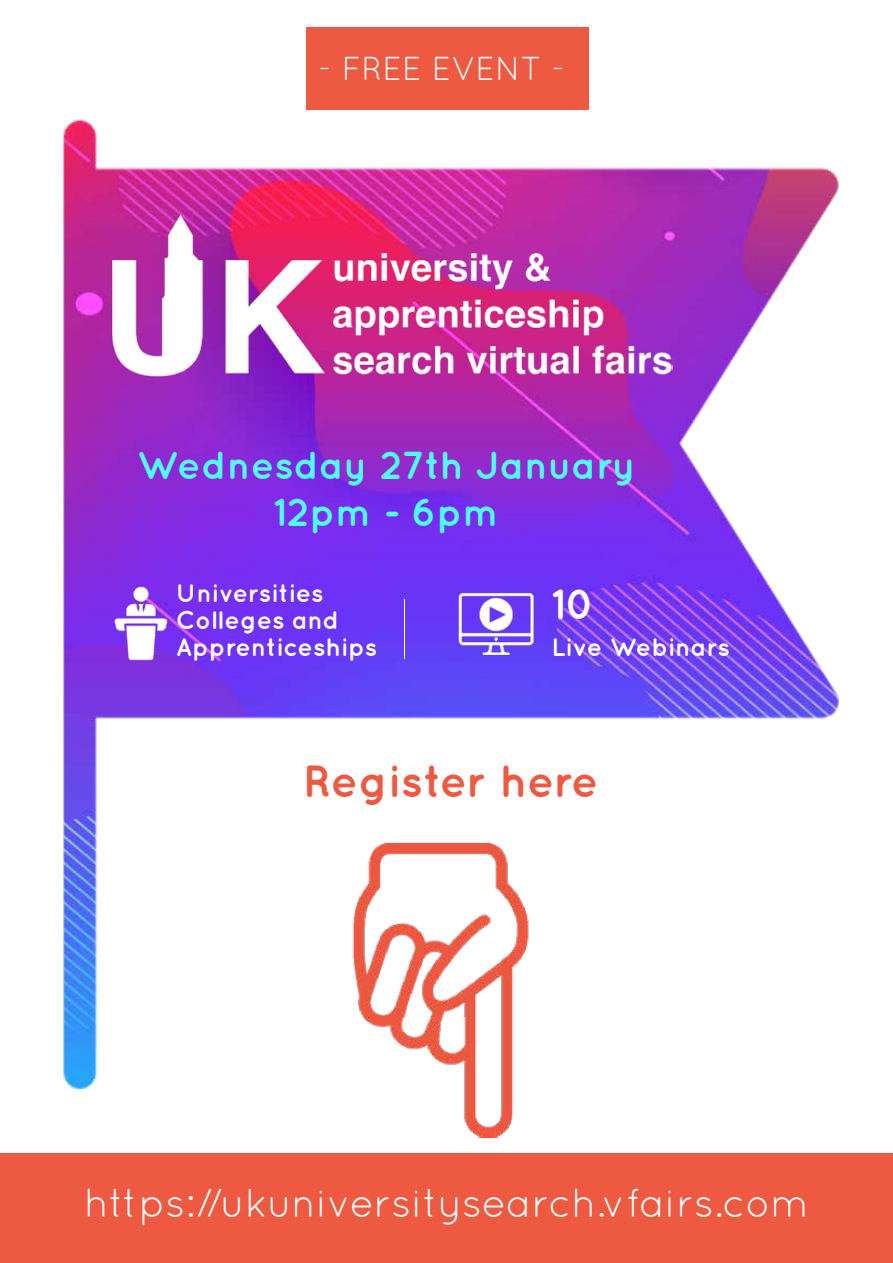
<style>
.page{position:relative;width:893px;height:1263px;background:#fff}
.page>*{position:absolute;margin:0;border:0;box-sizing:border-box;transform-origin:0 0}
.t1{font:700 45px "Quicksand";letter-spacing:-.005em;color:#ed5941}
.t2{font:700 42.15px "Quicksand";color:#fff}
.t3{font:40.5px "Quicksand";color:#fff}
.t4{font:700 39px/46.8px "Quicksand";color:#4effff;text-align:center}
.t5{font:33.15px "Quicksand";color:#fff}
.t6{font:700 25.35px/27px "Quicksand";color:#fff}
</style>
<div class="page">
<img style="left:63px;top:119px;width:776px;height:971px">
<div style="left:0;top:1154px;width:893px;height:109px;background:#ed5941"></div>
<img style="left:100px;top:215px;width:573px;height:184px">
<div style="left:306px;top:28px;width:282px;height:82px;background:#ed5941"></div>
<img style="left:306px;top:843px;width:282px;height:295px">
<img style="left:100px;top:583px;width:84px;height:78px">
<img style="left:446px;top:588px;width:97px;height:67px">
<hr style="left:404px;top:600px;width:1px;height:59px;background:#fff">
<h3 class="t5" style="left:318px;top:49px;width:249px">- FREE EVENT -</h3>
<h3 class="t4" style="left:137px;top:441px;width:501px">Wednesday 27th January<br>12pm - 6pm</h3>
<p class="t6" style="left:176px;top:579px;width:203px">Universities<br>Colleges and<br>Apprenticeships</p>
<h2 class="t2" style="left:551px;top:579px;width:46px">10</h2>
<p class="t6" style="left:551px;top:633px;width:180px">Live Webinars</p>
<h1 class="t1" style="left:303px;top:754px;width:297px">Register here</h1>
<h3 class="t3" style="left:84px;top:1179px;width:726px">https://ukuniversitysearch.vfairs.com</h3>
</div>
